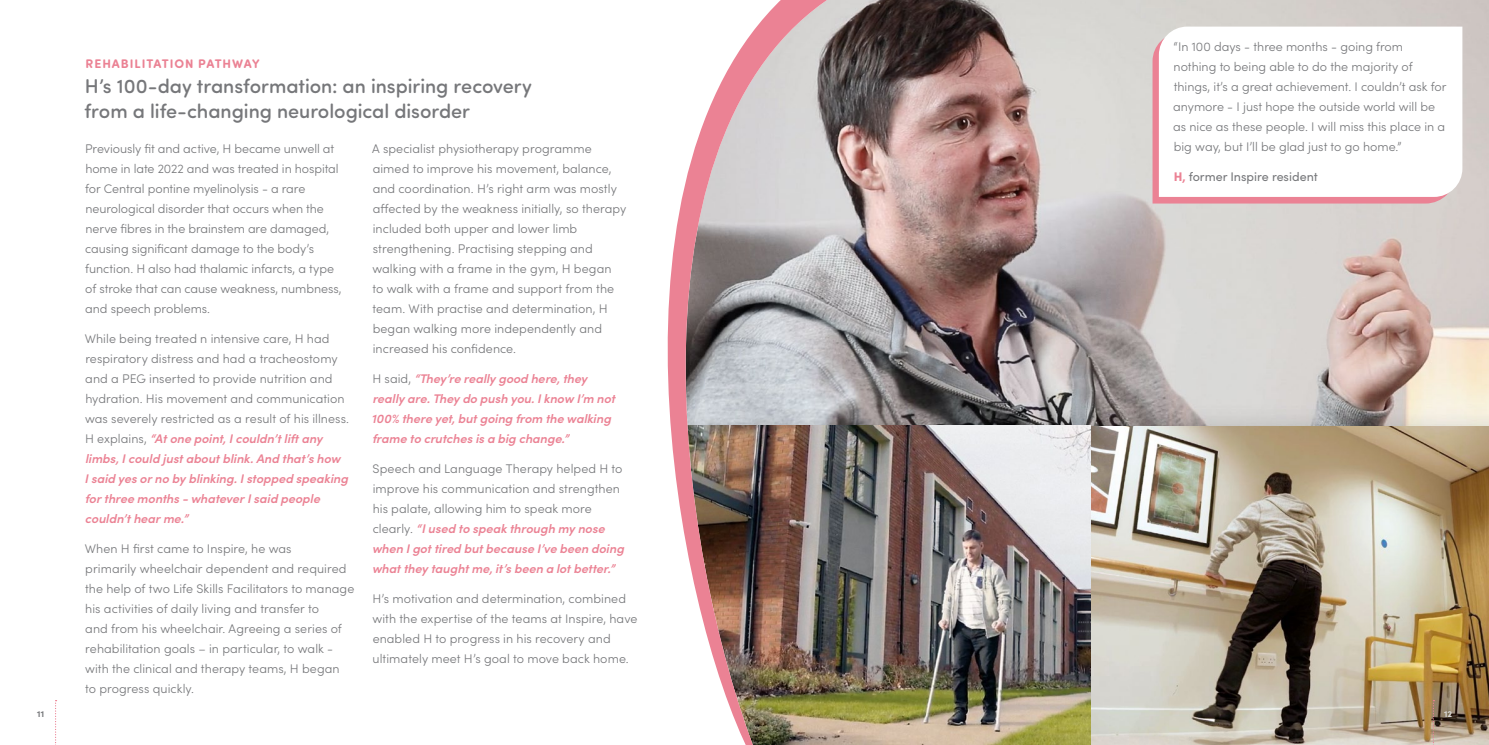
<style>
.page{position:relative;width:1489px;height:745px;background:#fff}
.page>*{position:absolute;margin:0;border:0;box-sizing:border-box;transform-origin:0 0}
.t1{font:500 20px/25px "Sofia Pro Soft";color:#76777a}
.t2{font:300 12.5px/20px "Sofia Pro";color:#76777a}
.t3{font:italic 600 12.5px/20px "Sofia Pro";letter-spacing:-.005em;color:#eb8294}
.t4{font:12.5px "Sofia Pro";color:#76777a}
.t5{font:700 12.5px "Sofia Pro Soft";letter-spacing:.075em;color:#eb8294}
.t6{font:700 8.75px "Sofia Pro";color:#76777a}
.t7{font:700 8.75px "Sofia Pro";color:#d9d8d6}
.s1{font-weight:600;font-style:italic;color:#eb8294}
.s2{font-weight:300;font-style:normal;color:#76777a}
.s3{font-weight:900;color:#eb8294}
</style>
<div class="page">
<img style="left:843px;top:425px;width:645px;height:319px">
<img style="left:843px;top:0;width:645px;height:425px">
<svg style="left:55px;top:700px;width:2px;height:45px"></svg>
<svg style="left:1432px;top:699px;width:2px;height:46px"></svg>
<svg style="left:1152px;top:33px;width:303px;height:170px;background:#e88a9a"></svg>
<svg style="left:1158px;top:27px;width:304px;height:170px"></svg>
<img style="left:667px;top:0;width:176px;height:744px">
<p class="t5" style="left:85px;top:54px;width:176px">REHABILITATION PATHWAY</p>
<h1 class="t1" style="left:84px;top:72px;width:449px">H’s 100-day transformation: an inspiring recovery from a life-changing neurological disorder</h1>
<p class="t2" style="left:85px;top:137px;width:258px">Previously fit and active, H became unwell at home in late 2022 and was treated in hospital for Central pontine myelinolysis - a rare neurological disorder that occurs when the nerve fibres in the brainstem are damaged, causing significant damage to the body’s function. H also had thalamic infarcts, a type of stroke that can cause weakness, numbness, and speech problems.</p>
<p class="t2" style="left:84px;top:327px;width:266px">While being treated n intensive care, H had respiratory distress and had a tracheostomy and a PEG inserted to provide nutrition and hydration. His movement and communication was severely restricted as a result of his illness.<br>H explains, <span class="s1">“At one point, I couldn’t lift any limbs, I could just about blink. And that’s how<br>I said yes or no by blinking. I stopped speaking for three months - whatever I said people couldn’t hear me.”</span></p>
<p class="t2" style="left:85px;top:537px;width:271px">When H first came to Inspire, he was<br>primarily wheelchair dependent and required the help of two Life Skills Facilitators to manage his activities of daily living and transfer to<br>and from his wheelchair. Agreeing a series of rehabilitation goals – in particular, to walk - with the clinical and therapy teams, H began<br>to progress quickly.</p>
<p class="t2" style="left:372px;top:137px;width:256px">A specialist physiotherapy programme aimed to improve his movement, balance, and coordination. H’s right arm was mostly affected by the weakness initially, so therapy included both upper and lower limb strengthening. Practising stepping and walking with a frame in the gym, H began<br>to walk with a frame and support from the team. With practise and determination, H began walking more independently and increased his confidence.</p>
<p class="t3" style="left:371px;top:367px;width:245px"><span class="s2">H said,</span> “They’re really good here, they really are. They do push you. I know I’m not 100% there yet, but going from the walking frame to crutches is a big change.”</p>
<p class="t2" style="left:372px;top:457px;width:253px">Speech and Language Therapy helped H to improve his communication and strengthen his palate, allowing him to speak more clearly. <span class="s1">“I used to speak through my nose when I got tired but because I’ve been doing what they taught me, it’s been a lot better.”</span></p>
<p class="t2" style="left:372px;top:587px;width:266px">H’s motivation and determination, combined with the expertise of the teams at Inspire, have enabled H to progress in his recovery and ultimately meet H’s goal to move back home.</p>
<p class="t2" style="left:1173px;top:36px;width:275px">“In 100 days - three months - going from nothing to being able to do the majority of things, it’s a great achievement. I couldn’t ask for anymore - I just hope the outside world will be as nice as these people. I will miss this place in a big way, but I’ll be glad just to go home.”</p>
<p class="t4" style="left:1173px;top:168px;width:145px"><span class="s3">H,</span> former Inspire resident</p>
<p class="t6" style="left:37px;top:706px;width:8px">11</p>
<p class="t7" style="left:1443px;top:706px;width:10px">12</p>
</div>
